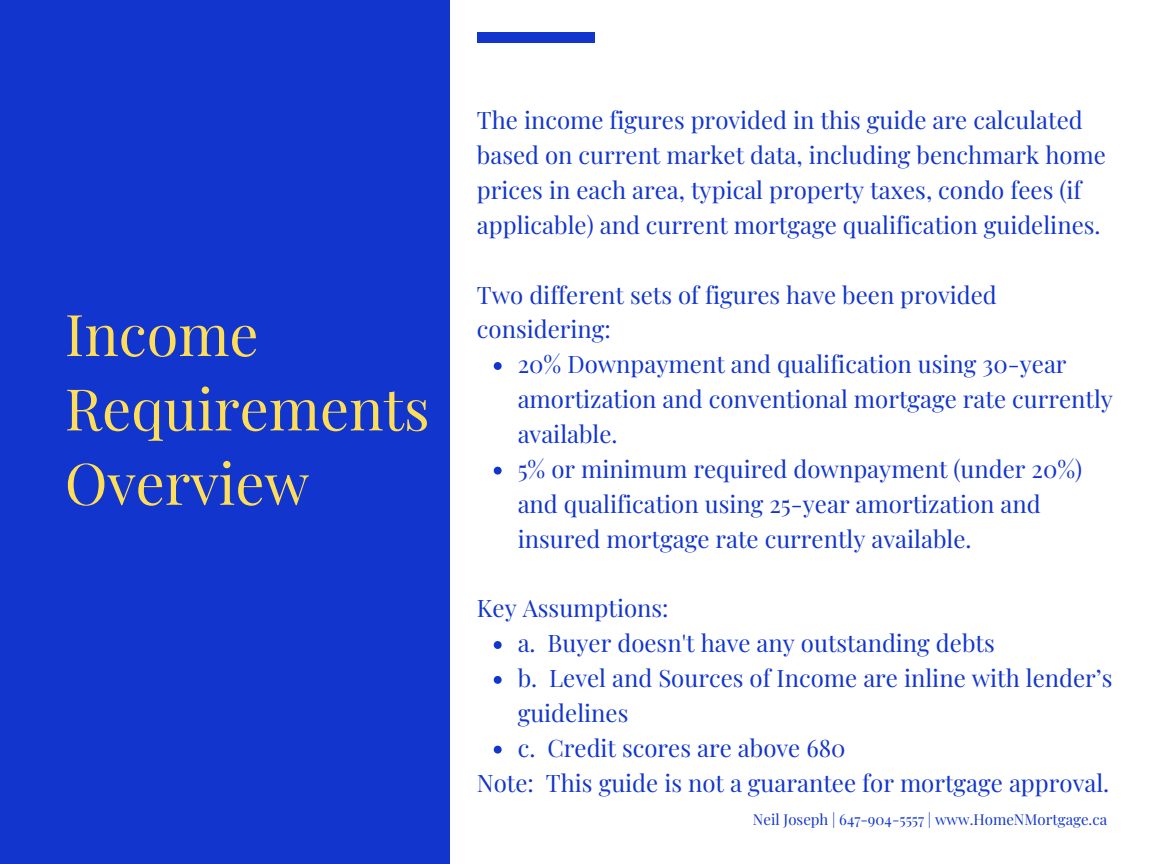
<style>
.page{position:relative;width:1152px;height:864px;background:#1135cd}
.page>*{position:absolute;margin:0;border:0;box-sizing:border-box;transform-origin:0 0}
.t1{font:57.6px/74.4px "Playfair Display";color:#fedd59}
.t2{font:24px/34.8px "Playfair Display";color:#1135cd}
.t3{font:15px "Playfair Display";color:#1135cd}
</style>
<div class="page">
<div style="left:450px;top:0;width:702px;height:864px;background:#fff"></div>
<div style="left:477px;top:32px;width:117px;height:11px;background:#1135cd"></div>
<svg style="left:494px;top:362px;width:8px;height:8px"></svg>
<svg style="left:494px;top:467px;width:8px;height:8px"></svg>
<svg style="left:494px;top:641px;width:8px;height:8px"></svg>
<svg style="left:494px;top:676px;width:8px;height:8px"></svg>
<svg style="left:494px;top:746px;width:8px;height:8px"></svg>
<h2 class="t1" style="left:65px;top:295px;width:366px">Income<br>Requirements<br>Overview</h2>
<h2 class="t2" style="left:477px;top:102px;width:631px">The income figures provided in this guide are calculated based on current market data, including benchmark home prices in each area, typical property taxes, condo fees (if applicable) and current mortgage qualification guidelines.</h2>
<p class="t2" style="left:477px;top:276px;width:521px">Two different sets of figures have been provided considering:</p>
<p class="t2" style="left:518px;top:346px;width:597px">20% Downpayment and qualification using 30-year amortization and conventional mortgage rate currently available.</p>
<h2 class="t2" style="left:518px;top:451px;width:566px">5% or minimum required downpayment (under 20%) and qualification using 25-year amortization and insured mortgage rate currently available.</h2>
<p class="t2" style="left:477px;top:590px;width:193px">Key Assumptions:</p>
<p class="t2" style="left:518px;top:625px;width:479px">a. Buyer doesn't have any outstanding debts</p>
<p class="t2" style="left:518px;top:660px;width:596px">b. Level and Sources of Income are inline with lender’s guidelines</p>
<h2 class="t2" style="left:518px;top:730px;width:329px">c. Credit scores are above 680</h2>
<p class="t2" style="left:477px;top:764px;width:634px">Note: This guide is not a guarantee for mortgage approval.</p>
<h1 class="t3" style="left:753px;top:809px;width:356px">Neil Joseph | 647-904-5557 | www.HomeNMortgage.ca</h1>
</div>
